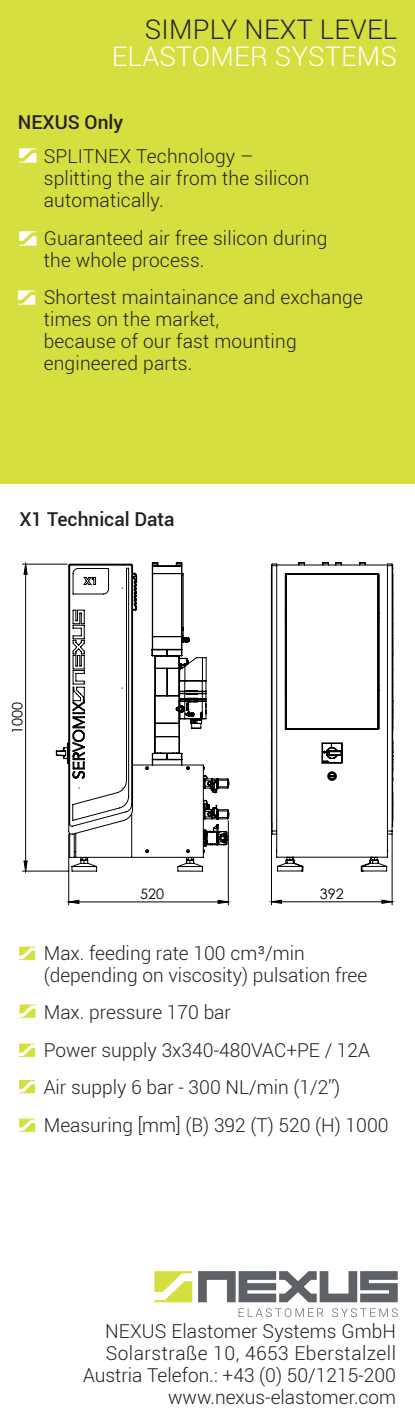
<style>
.page{position:relative;width:415px;height:1423px;background:#fff}
.page>*{position:absolute;margin:0;border:0;box-sizing:border-box;transform-origin:0 0}
.t1{font:300 27px "Roboto";letter-spacing:.01em;color:#fff}
.t2{font:300 27px "Roboto";letter-spacing:.01em;color:#231f20}
.t3{font:300 19.12px/21.8px "Roboto";letter-spacing:.01em;color:#231f20}
.t4{font:500 19.12px "Roboto";color:#231f20}
.t5{font:14.4px "Century Gothic";color:#000}
</style>
<div class="page">
<div style="left:0;top:0;width:415px;height:1422px;background:#d5df3f"></div>
<div style="left:0;top:485px;width:415px;height:937px;background:#fff"></div>
<svg style="left:198px;top:1271px;width:199px;height:31px"></svg>
<svg style="left:154px;top:1271px;width:38px;height:31px"></svg>
<svg style="left:238px;top:1308px;width:85px;height:8px"></svg>
<svg style="left:332px;top:1308px;width:65px;height:8px"></svg>
<svg style="left:19px;top:148px;width:17px;height:15px"></svg>
<svg style="left:19px;top:231px;width:17px;height:15px"></svg>
<svg style="left:18px;top:290px;width:17px;height:15px"></svg>
<svg style="left:19px;top:946px;width:16px;height:13px"></svg>
<svg style="left:19px;top:1004px;width:16px;height:13px"></svg>
<svg style="left:19px;top:1043px;width:16px;height:13px"></svg>
<svg style="left:19px;top:1080px;width:16px;height:13px"></svg>
<svg style="left:19px;top:1118px;width:16px;height:13px"></svg>
<hr style="left:228px;top:820px;width:1px;height:85px;background:#000">
<hr style="left:68px;top:834px;width:1px;height:71px;background:#000">
<hr style="left:22px;top:563px;width:45px;height:1px;background:#000">
<hr style="left:22px;top:870px;width:47px;height:1px;background:#000">
<svg style="left:69px;top:900px;width:159px;height:3px"></svg>
<svg style="left:24px;top:564px;width:3px;height:307px"></svg>
<svg style="left:55px;top:562px;width:174px;height:309px"></svg>
<hr style="left:391px;top:834px;width:1px;height:70px;background:#000">
<hr style="left:271px;top:827px;width:1px;height:77px;background:#000">
<svg style="left:272px;top:899px;width:120px;height:5px"></svg>
<svg style="left:270px;top:562px;width:123px;height:309px"></svg>
<h1 class="t2" style="left:145px;top:17px;width:254px">SIMPLY NEXT LEVEL</h1>
<h1 class="t1" style="left:112px;top:44px;width:286px">ELASTOMER SYSTEMS</h1>
<p class="t4" style="left:18px;top:115px;width:107px">NEXUS Only</p>
<p class="t3" style="left:44px;top:147px;width:267px">SPLITNEX Technology – splitting the air from the silicon automatically.</p>
<p class="t3" style="left:44px;top:228px;width:285px">Guaranteed air free silicon during the whole process.</p>
<p class="t3" style="left:44px;top:287px;width:320px">Shortest maintainance and exchange times on the market,<br>because of our fast mounting engineered parts.</p>
<p class="t4" style="left:19px;top:511px;width:156px">X1 Technical Data</p>
<p class="t5" style="left:9px;top:733px;width:33px;rotate:-90deg">1000</p>
<p class="t5" style="left:140px;top:885px;width:25px">520</p>
<p class="t5" style="left:320px;top:885px;width:25px">392</p>
<p class="t3" style="left:44px;top:943px;width:325px">Max. feeding rate 100 cm³/min (depending on viscosity) pulsation free</p>
<p class="t3" style="left:44px;top:994px;width:346px;line-height:37.6px">Max. pressure 170 bar<br>Power supply 3x340-480VAC+PE / 12A<br>Air supply 6 bar - 300 NL/min (1/2”)<br>Measuring [mm] (B) 392 (T) 520 (H) 1000</p>
<p class="t3" style="left:83px;top:1321px;width:314px;text-align:right">NEXUS Elastomer Systems GmbH<br>Solarstraße 10, 4653 Eberstalzell<br>Austria Telefon.: +43 (0) 50/1215-200 www.nexus-elastomer.com</p>
</div>
